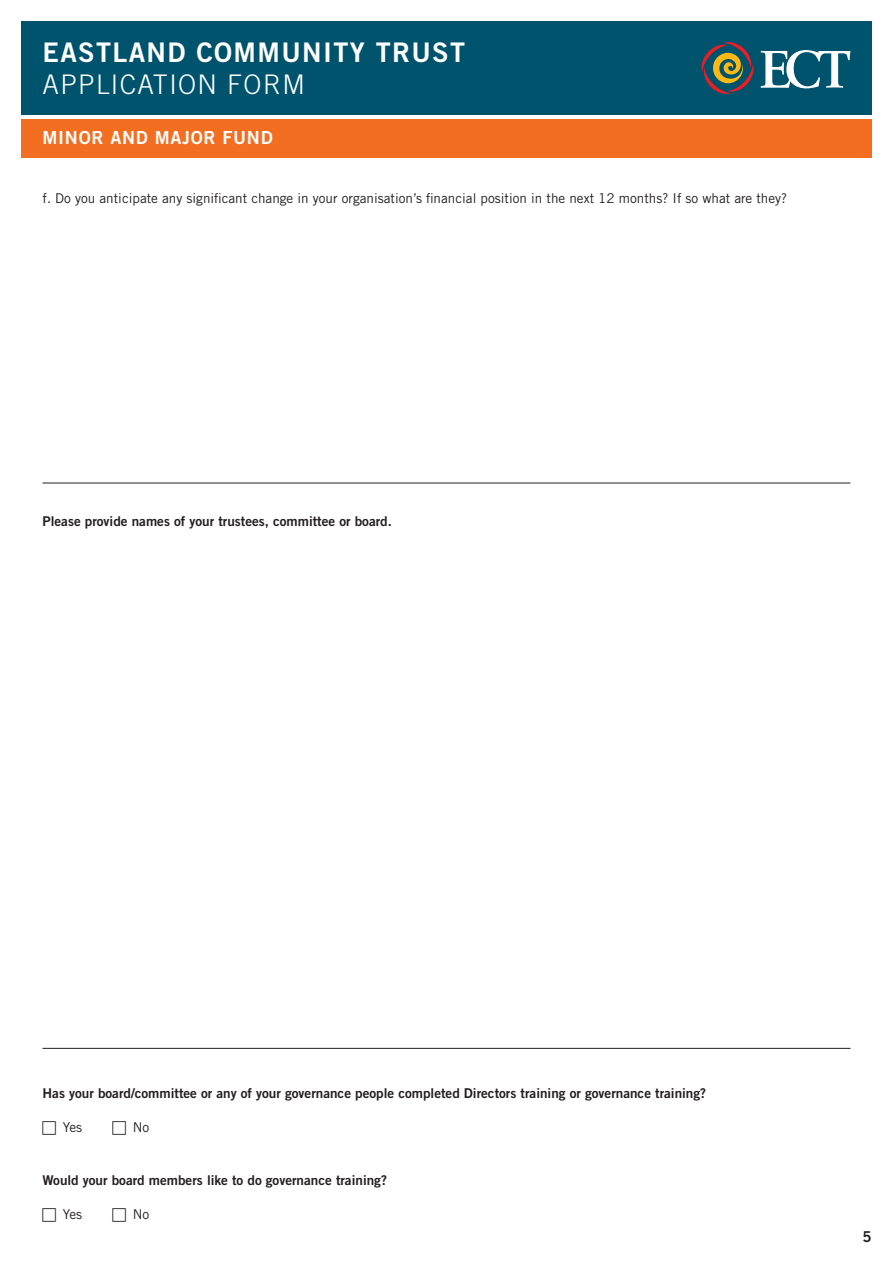
<style>
.page{position:relative;width:893px;height:1263px;background:#fff}
.page>*{position:absolute;margin:0;border:0;box-sizing:border-box;transform-origin:0 0}
.t1{font:27px "Trade Gothic Bold Two";letter-spacing:.05em;color:#fff}
.t2{font:300 27px "Trade Gothic";letter-spacing:.05em;color:#fff}
.t3{font:18px "Trade Gothic Bold Two";letter-spacing:.04em;color:#fff}
.t4{font:15px "Trade Gothic Bold Two";color:#231f20}
.body_-_tick_box_with{font:13.5px "Trade Gothic Bold Two";color:#231f20}
.Question_-_sub{font:13.5px "Trade Gothic";color:#231f20}
.Question_-_sub-2{font:13.5px "Trade Gothic Bold Two";color:#231f20}
.body_-_tick_box_with-2{font:13.5px "Trade Gothic";color:#231f20}
</style>
<div class="page">
<div style="left:21px;top:21px;width:851px;height:94px;background:#00536d"></div>
<div style="left:21px;top:119px;width:851px;height:38px;background:#f36e21"></div>
<svg style="left:761px;top:50px;width:89px;height:38px"></svg>
<svg style="left:701px;top:42px;width:53px;height:52px"></svg>
<hr style="left:43px;top:483px;width:807px;height:1px;background:#231f20">
<hr style="left:43px;top:1048px;width:807px;height:1px;background:#231f20">
<h1 class="t1" style="left:43px;top:36px;width:424px">EASTLAND COMMUNITY TRUST</h1>
<h1 class="t2" style="left:43px;top:68px;width:264px">APPLICATION FORM</h1>
<h2 class="t3" style="left:43px;top:126px;width:232px">MINOR AND MAJOR FUND</h2>
<p class="Question_-_sub" style="left:43px;top:190px;width:746px">f. Do you anticipate any significant change in your organisation’s financial position in the next 12 months? If so what are they?</p>
<p class="Question_-_sub-2" style="left:43px;top:513px;width:351px">Please provide names of your trustees, committee or board.</p>
<p class="body_-_tick_box_with" style="left:43px;top:1085px;width:665px">Has your board/committee or any of your governance people completed Directors training or governance training?</p>
<p class="body_-_tick_box_with-2" style="left:63px;top:1119px;width:21px">Yes</p>
<p class="body_-_tick_box_with-2" style="left:133px;top:1119px;width:18px">No</p>
<p class="body_-_tick_box_with" style="left:43px;top:1172px;width:346px">Would your board members like to do governance training?</p>
<p class="body_-_tick_box_with-2" style="left:63px;top:1206px;width:21px">Yes</p>
<p class="body_-_tick_box_with-2" style="left:133px;top:1206px;width:18px">No</p>
<p class="t4" style="left:862px;top:1227px;width:11px">5</p>
</div>
